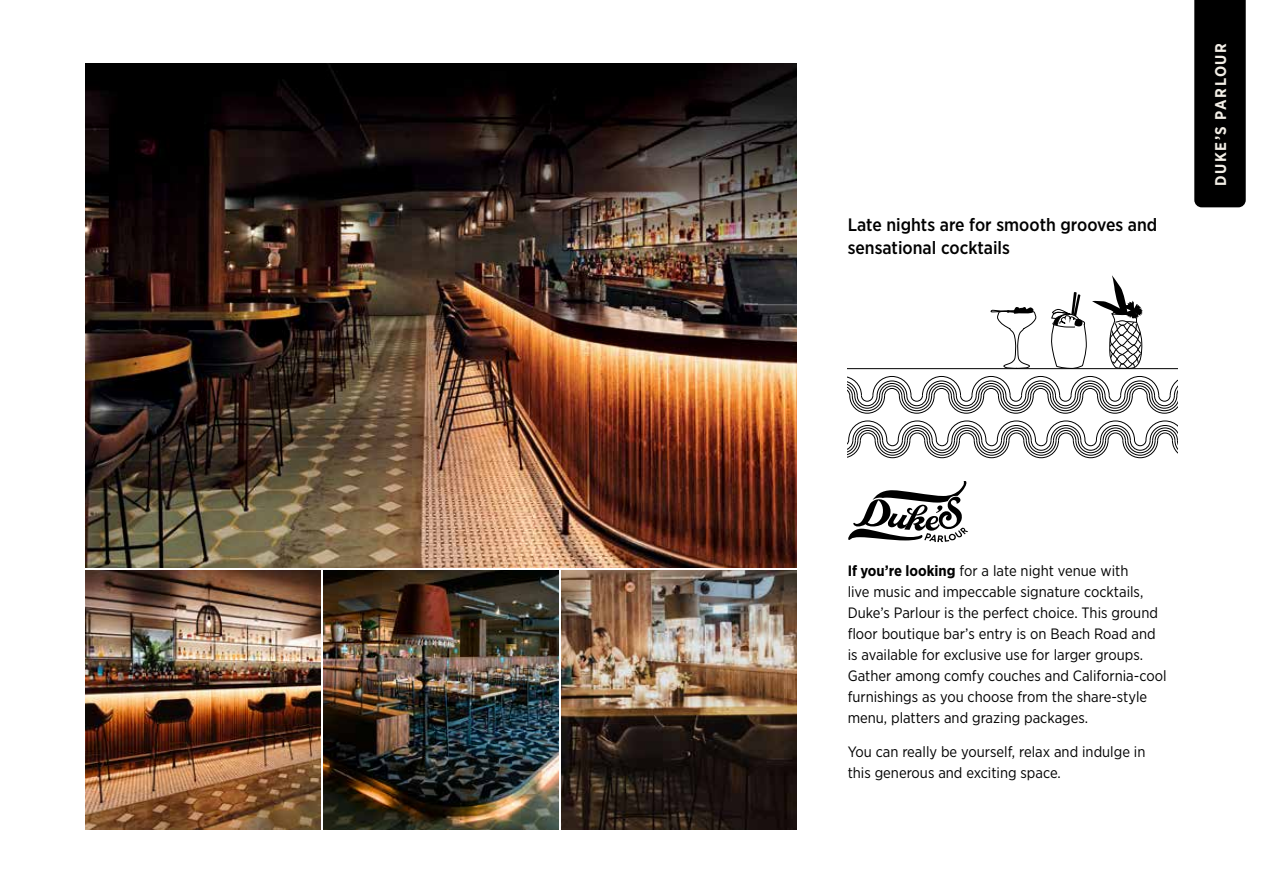
<style>
.page{position:relative;width:1263px;height:893px;background:#fff}
.page>*{position:absolute;margin:0;border:0;box-sizing:border-box;transform-origin:0 0}
.t1{font:500 18px/22.5px "Gotham Narrow";color:#000}
.t2{font:700 15.6px "Gotham Narrow";letter-spacing:.1em;color:#f2eee6}
.t3{font:15px/21px "Gotham Narrow";color:#000}
.s1{font-weight:700}
</style>
<div class="page">
<svg style="left:848px;top:376px;width:330px;height:38px"></svg>
<svg style="left:848px;top:421px;width:330px;height:37px"></svg>
<hr style="left:848px;top:368px;width:330px;height:1px;background:#000">
<svg style="left:1050px;top:275px;width:93px;height:94px"></svg>
<svg style="left:990px;top:307px;width:46px;height:62px"></svg>
<svg style="left:848px;top:482px;width:120px;height:60px"></svg>
<div style="left:1194px;top:0;width:52px;height:207px;background:#000"></div>
<img style="left:85px;top:64px;width:712px;height:504px">
<img style="left:323px;top:570px;width:235px;height:259px">
<img style="left:561px;top:570px;width:236px;height:259px">
<img style="left:85px;top:570px;width:235px;height:259px">
<p class="t1" style="left:848px;top:213px;width:311px">Late nights are for smooth grooves and sensational cocktails</p>
<p class="t2" style="left:1211px;top:186px;width:144px;rotate:-90deg">DUKE’S PARLOUR</p>
<p class="t3" style="left:848px;top:560px;width:320px"><span class="s1">If you’re looking</span> for a late night venue with<br>live music and impeccable signature cocktails, Duke’s Parlour is the perfect choice. This ground floor boutique bar’s entry is on Beach Road and is available for exclusive use for larger groups.<br>Gather among comfy couches and California-cool furnishings as you choose from the share-style menu, platters and grazing packages.</p>
<p class="t3" style="left:848px;top:741px;width:299px">You can really be yourself, relax and indulge in this generous and exciting space.</p>
</div>
